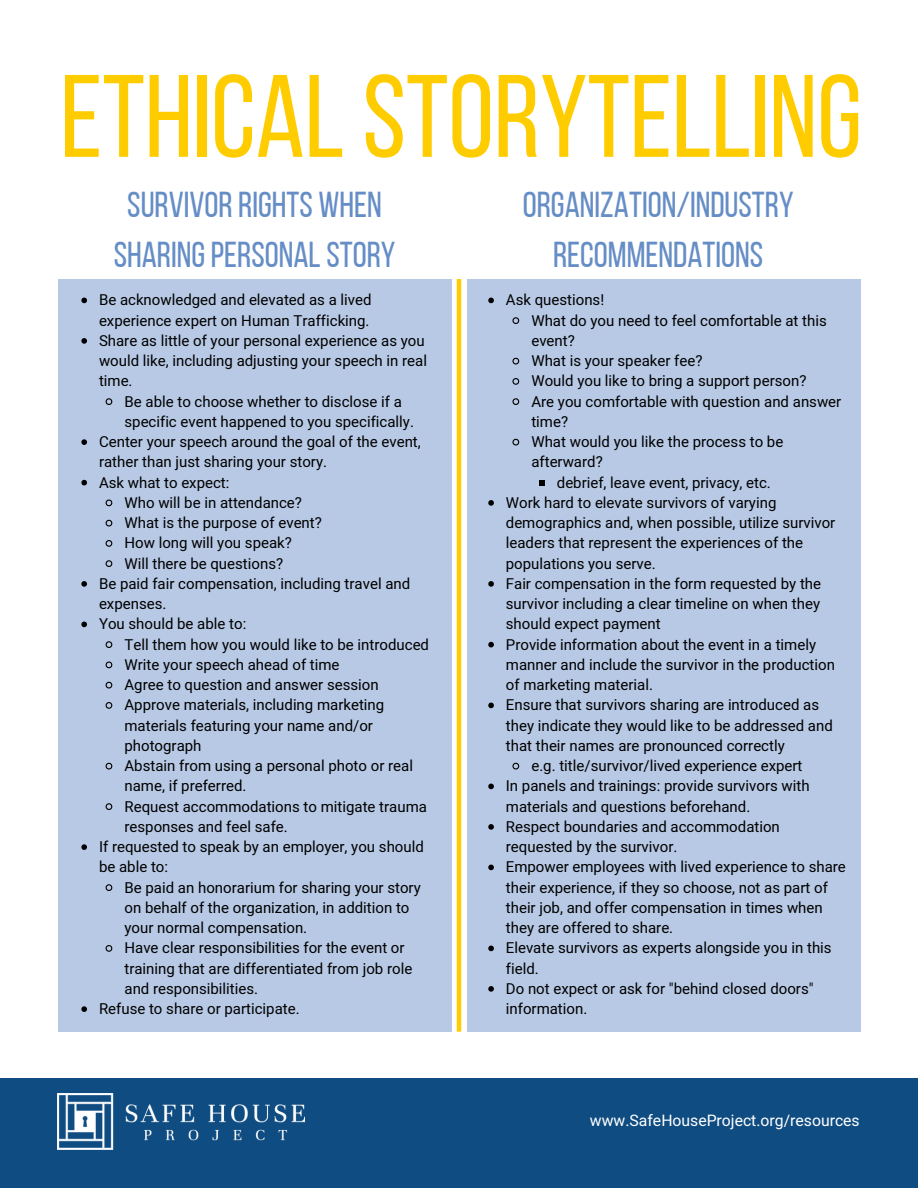
<style>
.page{position:relative;width:918px;height:1188px;background:#fff}
.page>*{position:absolute;margin:0;border:0;box-sizing:border-box;transform-origin:0 0}
.t1{font:117px "Bebas Neue";color:#fc0}
.t2{font:36px/49.5px "Bebas Neue";color:#658dc6;text-align:center}
.t3{font:15.75px "Heebo";color:#fff}
.t4{font:15px "Heebo";color:#000}
</style>
<div class="page">
<hr style="left:457px;top:279px;width:4px;height:753px;background:#fc0">
<div style="left:58px;top:279px;width:394px;height:753px;background:#b7c9e4"></div>
<svg style="left:81px;top:298px;width:6px;height:5px"></svg>
<svg style="left:81px;top:338px;width:6px;height:6px"></svg>
<svg style="left:105px;top:398px;width:8px;height:7px"></svg>
<svg style="left:81px;top:439px;width:6px;height:6px"></svg>
<svg style="left:81px;top:480px;width:6px;height:5px"></svg>
<svg style="left:105px;top:499px;width:8px;height:8px"></svg>
<svg style="left:105px;top:519px;width:8px;height:8px"></svg>
<svg style="left:105px;top:540px;width:8px;height:7px"></svg>
<svg style="left:105px;top:560px;width:8px;height:7px"></svg>
<svg style="left:81px;top:581px;width:6px;height:6px"></svg>
<svg style="left:81px;top:622px;width:6px;height:5px"></svg>
<svg style="left:105px;top:641px;width:8px;height:7px"></svg>
<svg style="left:105px;top:661px;width:8px;height:8px"></svg>
<svg style="left:105px;top:681px;width:8px;height:8px"></svg>
<svg style="left:105px;top:702px;width:8px;height:7px"></svg>
<svg style="left:105px;top:762px;width:8px;height:8px"></svg>
<svg style="left:105px;top:803px;width:8px;height:7px"></svg>
<svg style="left:81px;top:844px;width:6px;height:6px"></svg>
<svg style="left:105px;top:884px;width:8px;height:7px"></svg>
<svg style="left:105px;top:945px;width:8px;height:7px"></svg>
<svg style="left:81px;top:1006px;width:6px;height:6px"></svg>
<div style="left:467px;top:279px;width:393px;height:753px;background:#b7c9e4"></div>
<svg style="left:488px;top:298px;width:6px;height:5px"></svg>
<svg style="left:512px;top:317px;width:8px;height:7px"></svg>
<svg style="left:512px;top:357px;width:8px;height:8px"></svg>
<svg style="left:512px;top:378px;width:8px;height:7px"></svg>
<svg style="left:512px;top:398px;width:8px;height:7px"></svg>
<svg style="left:512px;top:438px;width:8px;height:8px"></svg>
<svg style="left:539px;top:480px;width:6px;height:5px"></svg>
<svg style="left:488px;top:500px;width:6px;height:6px"></svg>
<svg style="left:488px;top:581px;width:6px;height:6px"></svg>
<svg style="left:488px;top:642px;width:6px;height:5px"></svg>
<svg style="left:488px;top:703px;width:6px;height:5px"></svg>
<svg style="left:512px;top:762px;width:8px;height:8px"></svg>
<svg style="left:488px;top:784px;width:6px;height:5px"></svg>
<svg style="left:488px;top:824px;width:6px;height:6px"></svg>
<svg style="left:488px;top:865px;width:6px;height:5px"></svg>
<svg style="left:488px;top:946px;width:6px;height:5px"></svg>
<svg style="left:488px;top:986px;width:6px;height:6px"></svg>
<div style="left:0;top:1078px;width:918px;height:110px;background:#0f4c81"></div>
<img style="left:58px;top:1093px;width:246px;height:57px">
<h1 class="t1" style="left:60px;top:69px;width:803px">ETHICALSTORYTELLING</h1>
<h2 class="t2" style="left:114px;top:184px;width:283px">SURVIVORRIGHTS WHEN<br>SHARINGPERSONALSTORY</h2>
<h2 class="t2" style="left:523px;top:184px;width:272px">ORGANIZATION/INDUSTRY<br>RECOMMENDATIONS</h2>
<p class="t4" style="left:99px;top:290px;width:274px">Be acknowledged and elevated as a lived</p>
<p class="t4" style="left:99px;top:310px;width:272px">experience expert on Human Trafficking.</p>
<p class="t4" style="left:99px;top:330px;width:327px">Share as little of your personal experience as you</p>
<p class="t4" style="left:99px;top:351px;width:329px">would like, including adjusting your speech in real</p>
<p class="t4" style="left:99px;top:371px;width:35px">time.</p>
<p class="t4" style="left:125px;top:391px;width:279px">Be able to choose whether to disclose if a</p>
<p class="t4" style="left:125px;top:411px;width:291px">specific event happened to you specifically.</p>
<p class="t4" style="left:99px;top:432px;width:323px">Center your speech around the goal of the event,</p>
<p class="t4" style="left:99px;top:452px;width:230px">rather than just sharing your story.</p>
<p class="t4" style="left:99px;top:472px;width:132px">Ask what to expect:</p>
<p class="t4" style="left:125px;top:492px;width:179px">Who will be in attendance?</p>
<p class="t4" style="left:125px;top:513px;width:199px">What is the purpose of event?</p>
<p class="t4" style="left:125px;top:533px;width:169px">How long will you speak?</p>
<p class="t4" style="left:125px;top:553px;width:160px">Will there be questions?</p>
<p class="t4" style="left:99px;top:573px;width:313px">Be paid fair compensation, including travel and</p>
<p class="t4" style="left:99px;top:594px;width:69px">expenses.</p>
<p class="t4" style="left:99px;top:614px;width:149px">You should be able to:</p>
<p class="t4" style="left:125px;top:634px;width:306px">Tell them how you would like to be introduced</p>
<p class="t4" style="left:125px;top:654px;width:217px">Write your speech ahead of time</p>
<p class="t4" style="left:125px;top:675px;width:256px">Agree to question and answer session</p>
<p class="t4" style="left:125px;top:695px;width:261px">Approve materials, including marketing</p>
<p class="t4" style="left:125px;top:715px;width:250px">materials featuring your name and/or</p>
<p class="t4" style="left:125px;top:735px;width:79px">photograph</p>
<p class="t4" style="left:125px;top:756px;width:290px">Abstain from using a personal photo or real</p>
<p class="t4" style="left:125px;top:776px;width:123px">name, if preferred.</p>
<p class="t4" style="left:125px;top:796px;width:304px">Request accommodations to mitigate trauma</p>
<p class="t4" style="left:125px;top:816px;width:165px">responses and feel safe.</p>
<p class="t4" style="left:99px;top:837px;width:326px">If requested to speak by an employer, you should</p>
<p class="t4" style="left:99px;top:857px;width:71px">be able to:</p>
<p class="t4" style="left:125px;top:877px;width:298px">Be paid an honorarium for sharing your story</p>
<p class="t4" style="left:125px;top:897px;width:287px">on behalf of the organization, in addition to</p>
<p class="t4" style="left:125px;top:918px;width:184px">your normal compensation.</p>
<p class="t4" style="left:125px;top:938px;width:282px">Have clear responsibilities for the event or</p>
<p class="t4" style="left:125px;top:958px;width:289px">training that are differentiated from job role</p>
<p class="t4" style="left:125px;top:978px;width:135px">and responsibilities.</p>
<p class="t4" style="left:99px;top:999px;width:202px">Refuse to share or participate.</p>
<p class="t4" style="left:506px;top:290px;width:100px">Ask questions!</p>
<p class="t4" style="left:531px;top:310px;width:297px">What do you need to feel comfortable at this</p>
<p class="t4" style="left:531px;top:330px;width:45px">event?</p>
<p class="t4" style="left:531px;top:351px;width:173px">What is your speaker fee?</p>
<p class="t4" style="left:531px;top:371px;width:277px">Would you like to bring a support person?</p>
<p class="t4" style="left:531px;top:391px;width:311px">Are you comfortable with question and answer</p>
<p class="t4" style="left:531px;top:411px;width:38px">time?</p>
<p class="t4" style="left:531px;top:432px;width:253px">What would you like the process to be</p>
<p class="t4" style="left:531px;top:452px;width:73px">afterward?</p>
<p class="t4" style="left:557px;top:472px;width:216px">debrief, leave event, privacy, etc.</p>
<p class="t4" style="left:506px;top:492px;width:272px">Work hard to elevate survivors of varying</p>
<p class="t4" style="left:506px;top:513px;width:331px">demographics and, when possible, utilize survivor</p>
<p class="t4" style="left:506px;top:533px;width:299px">leaders that represent the experiences of the</p>
<p class="t4" style="left:506px;top:553px;width:151px">populations you serve.</p>
<p class="t4" style="left:506px;top:573px;width:317px">Fair compensation in the form requested by the</p>
<p class="t4" style="left:506px;top:594px;width:316px">survivor including a clear timeline on when they</p>
<p class="t4" style="left:506px;top:614px;width:156px">should expect payment</p>
<p class="t4" style="left:506px;top:634px;width:312px">Provide information about the event in a timely</p>
<p class="t4" style="left:506px;top:654px;width:331px">manner and include the survivor in the production</p>
<p class="t4" style="left:506px;top:675px;width:149px">of marketing material.</p>
<p class="t4" style="left:506px;top:695px;width:315px">Ensure that survivors sharing are introduced as</p>
<p class="t4" style="left:506px;top:715px;width:328px">they indicate they would like to be addressed and</p>
<p class="t4" style="left:506px;top:735px;width:280px">that their names are pronounced correctly</p>
<p class="t4" style="left:531px;top:756px;width:273px">e.g. title/survivor/lived experience expert</p>
<p class="t4" style="left:506px;top:776px;width:305px">In panels and trainings: provide survivors with</p>
<p class="t4" style="left:506px;top:796px;width:246px">materials and questions beforehand.</p>
<p class="t4" style="left:506px;top:816px;width:275px">Respect boundaries and accommodation</p>
<p class="t4" style="left:506px;top:837px;width:173px">requested by the survivor.</p>
<p class="t4" style="left:506px;top:857px;width:342px">Empower employees with lived experience to share</p>
<p class="t4" style="left:506px;top:877px;width:324px">their experience, if they so choose, not as part of</p>
<p class="t4" style="left:506px;top:897px;width:318px">their job, and offer compensation in times when</p>
<p class="t4" style="left:506px;top:918px;width:169px">they are offered to share.</p>
<p class="t4" style="left:506px;top:938px;width:327px">Elevate survivors as experts alongside you in this</p>
<p class="t4" style="left:506px;top:958px;width:34px">field.</p>
<p class="t4" style="left:506px;top:978px;width:309px">Do not expect or ask for "behind closed doors"</p>
<p class="t4" style="left:506px;top:999px;width:83px">information.</p>
<p class="t3" style="left:590px;top:1110px;width:271px">www.SafeHouseProject.org/resources</p>
</div>
